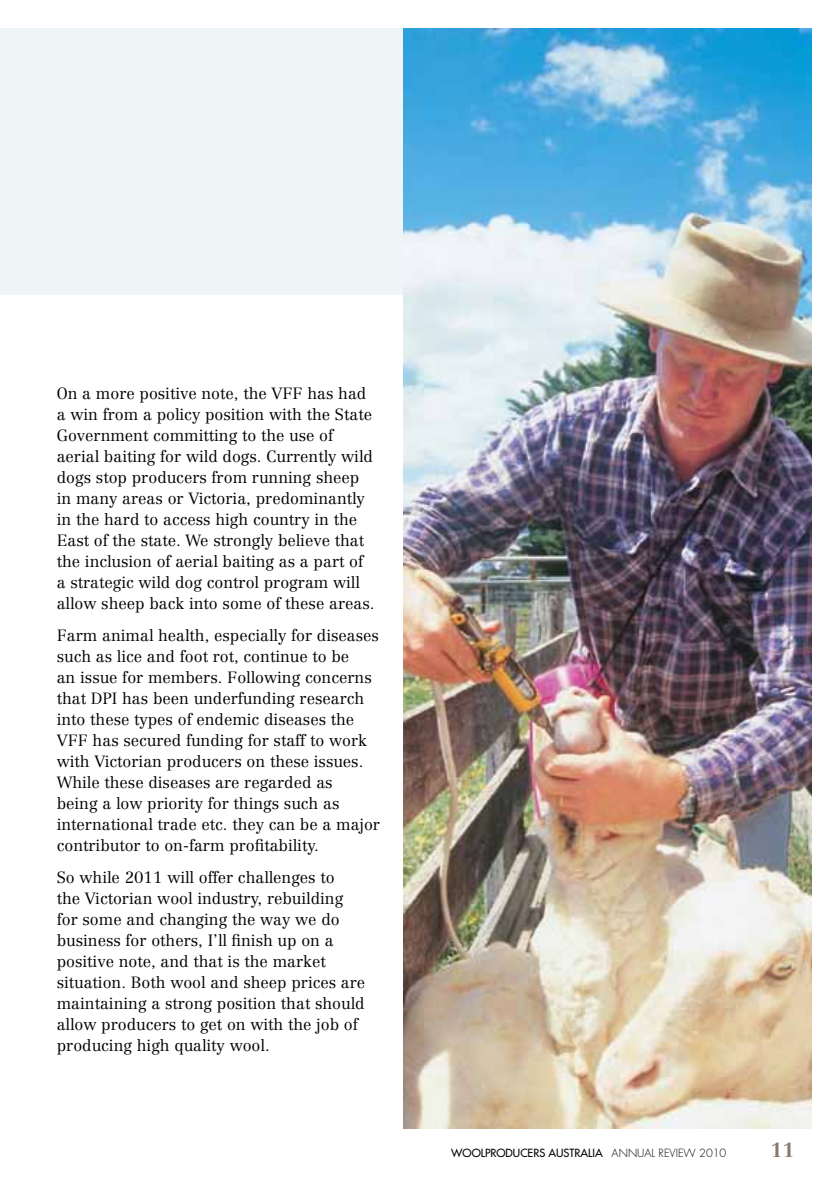
<style>
.page{position:relative;width:840px;height:1191px;background:#fff}
.page>*{position:absolute;margin:0;border:0;box-sizing:border-box;transform-origin:0 0}
.t1{font:700 20px "Centennial CE";color:#8a7967}
.t2{font:300 16px/21px "Centennial CE";color:#000}
.t3{font:11px "Futura";color:#000}
.s1{font-weight:300}
</style>
<div class="page">
<div style="left:0;top:28px;width:811px;height:267px;background:#eff4f6"></div>
<img style="left:403px;top:28px;width:408px;height:1100px">
<p class="t2" style="left:57px;top:382px;width:319px">On a more positive note, the VFF has had a win from a policy position with the State Government committing to the use of aerial baiting for wild dogs. Currently wild dogs stop producers from running sheep in many areas or Victoria, predominantly in the hard to access high country in the East of the state. We strongly believe that the inclusion of aerial baiting as a part of a strategic wild dog control program will allow sheep back into some of these areas.</p>
<p class="t2" style="left:57px;top:624px;width:324px">Farm animal health, especially for diseases such as lice and foot rot, continue to be<br>an issue for members. Following concerns that DPI has been underfunding research into these types of endemic diseases the VFF has secured funding for staff to work with Victorian producers on these issues.<br>While these diseases are regarded as<br>being a low priority for things such as international trade etc. they can be a major contributor to on-farm profitability.</p>
<p class="t2" style="left:57px;top:867px;width:310px">So while 2011 will offer challenges to<br>the Victorian wool industry, rebuilding for some and changing the way we do business for others, I’ll finish up on a positive note, and that is the market situation. Both wool and sheep prices are maintaining a strong position that should allow producers to get on with the job of producing high quality wool.</p>
<p class="t3" style="left:451px;top:1145px;width:276px">WOOLPRODUCERS AUSTRALIA <span class="s1">ANNUAL REVIEW 2010</span></p>
<p class="t1" style="left:770px;top:1137px;width:25px">11</p>
</div>
